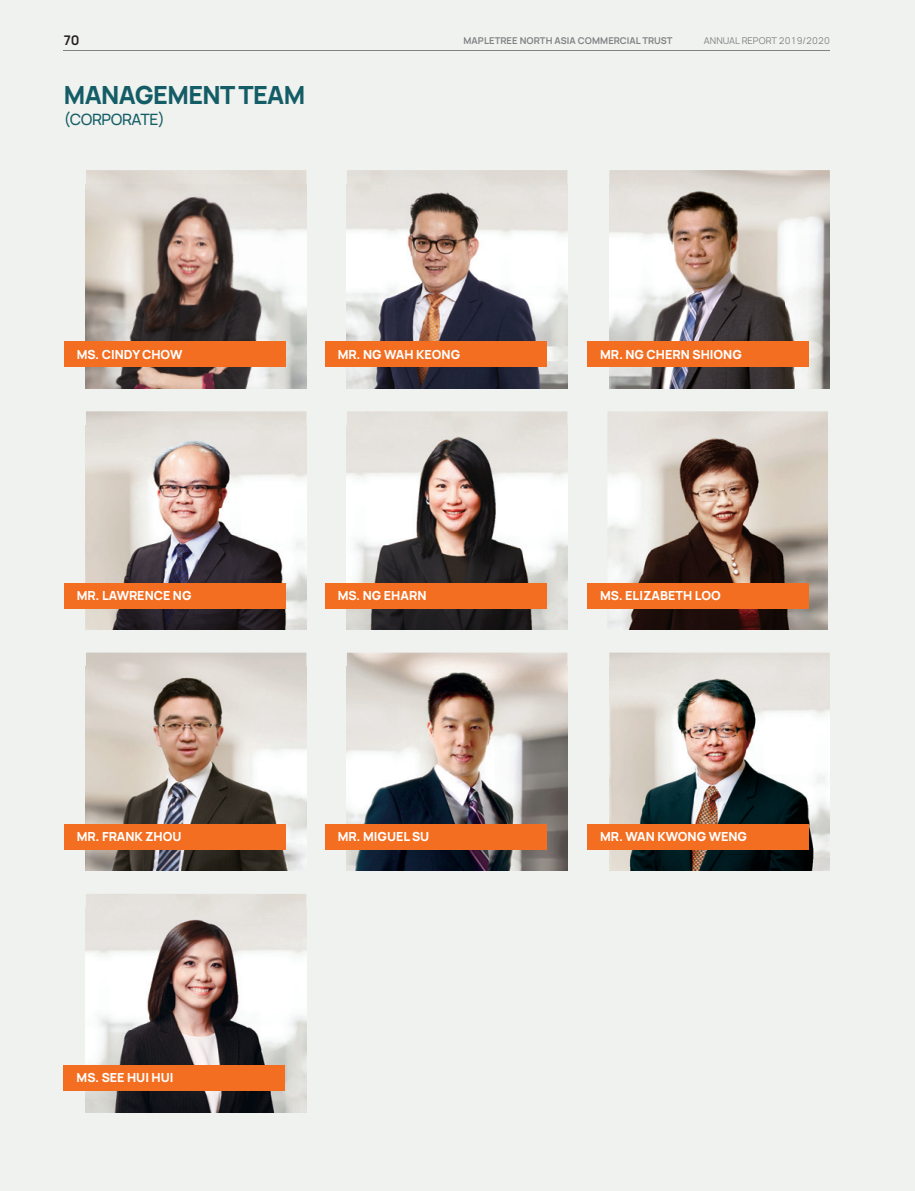
<style>
.page{position:relative;width:915px;height:1191px;background:#fff}
.page>*{position:absolute;margin:0;border:0;box-sizing:border-box;transform-origin:0 0}
.t1{font:800 24px "Manrope 3";letter-spacing:-.025em;color:#145d66}
.t2{font:500 15px "Manrope 3";letter-spacing:-.025em;color:#145d66}
.t3{font:700 12.75px "Manrope 3";color:#231f20}
.t4{font:800 12px "Manrope 3";color:#fff}
.t5{font:700 9px "Manrope 3";letter-spacing:.01em;color:#808285}
.t6{font:9px "Manrope 3";letter-spacing:.01em;color:#808285}
</style>
<div class="page">
<div style="left:0;top:0;width:914px;height:1191px;background:#f0f2ef"></div>
<img style="left:86px;top:184px;width:220px;height:204px">
<img style="left:86px;top:666px;width:220px;height:204px">
<img style="left:347px;top:184px;width:220px;height:204px">
<img style="left:86px;top:907px;width:220px;height:205px">
<img style="left:609px;top:184px;width:220px;height:204px">
<img style="left:607px;top:411px;width:220px;height:214px">
<img style="left:609px;top:425px;width:218px;height:204px">
<img style="left:347px;top:425px;width:220px;height:204px">
<img style="left:86px;top:425px;width:220px;height:204px">
<div style="left:64px;top:341px;width:221px;height:26px;background:#f36e21"></div>
<div style="left:325px;top:341px;width:221px;height:26px;background:#f36e21"></div>
<div style="left:587px;top:341px;width:221px;height:26px;background:#f36e21"></div>
<div style="left:64px;top:824px;width:221px;height:25px;background:#f36e21"></div>
<img style="left:347px;top:666px;width:220px;height:204px">
<div style="left:325px;top:824px;width:221px;height:25px;background:#f36e21"></div>
<div style="left:587px;top:583px;width:221px;height:25px;background:#f36e21"></div>
<div style="left:64px;top:1065px;width:221px;height:25px;background:#f36e21"></div>
<div style="left:64px;top:583px;width:221px;height:25px;background:#f36e21"></div>
<div style="left:325px;top:583px;width:221px;height:25px;background:#f36e21"></div>
<img style="left:609px;top:666px;width:220px;height:204px">
<div style="left:587px;top:824px;width:221px;height:25px;background:#f36e21"></div>
<hr style="left:64px;top:50px;width:765px;height:1px;background:#808285">
<p class="t3" style="left:64px;top:35px;width:17px">70</p>
<p class="t5" style="left:463px;top:37px;width:211px">MAPLETREE NORTH ASIA COMMERCIAL TRUST</p>
<p class="t6" style="left:703px;top:37px;width:127px">ANNUAL REPORT 2019/2020</p>
<h1 class="t1" style="left:64px;top:86px;width:243px">MANAGEMENT TEAM</h1>
<p class="t2" style="left:64px;top:114px;width:103px">(CORPORATE)</p>
<p class="t4" style="left:77px;top:349px;width:107px">MS. CINDY CHOW</p>
<p class="t4" style="left:337px;top:349px;width:124px">MR. NG WAH KEONG</p>
<p class="t4" style="left:600px;top:349px;width:143px">MR. NG CHERN SHIONG</p>
<p class="t4" style="left:77px;top:591px;width:116px">MR. LAWRENCE NG</p>
<p class="t4" style="left:337px;top:591px;width:90px">MS. NG EHARN</p>
<p class="t4" style="left:77px;top:832px;width:106px">MR. FRANK ZHOU</p>
<p class="t4" style="left:337px;top:832px;width:93px">MR. MIGUEL SU</p>
<p class="t4" style="left:77px;top:1073px;width:98px">MS. SEE HUI HUI</p>
<p class="t4" style="left:600px;top:591px;width:122px">MS. ELIZABETH LOO</p>
<p class="t4" style="left:600px;top:832px;width:148px">MR. WAN KWONG WENG</p>
</div>
